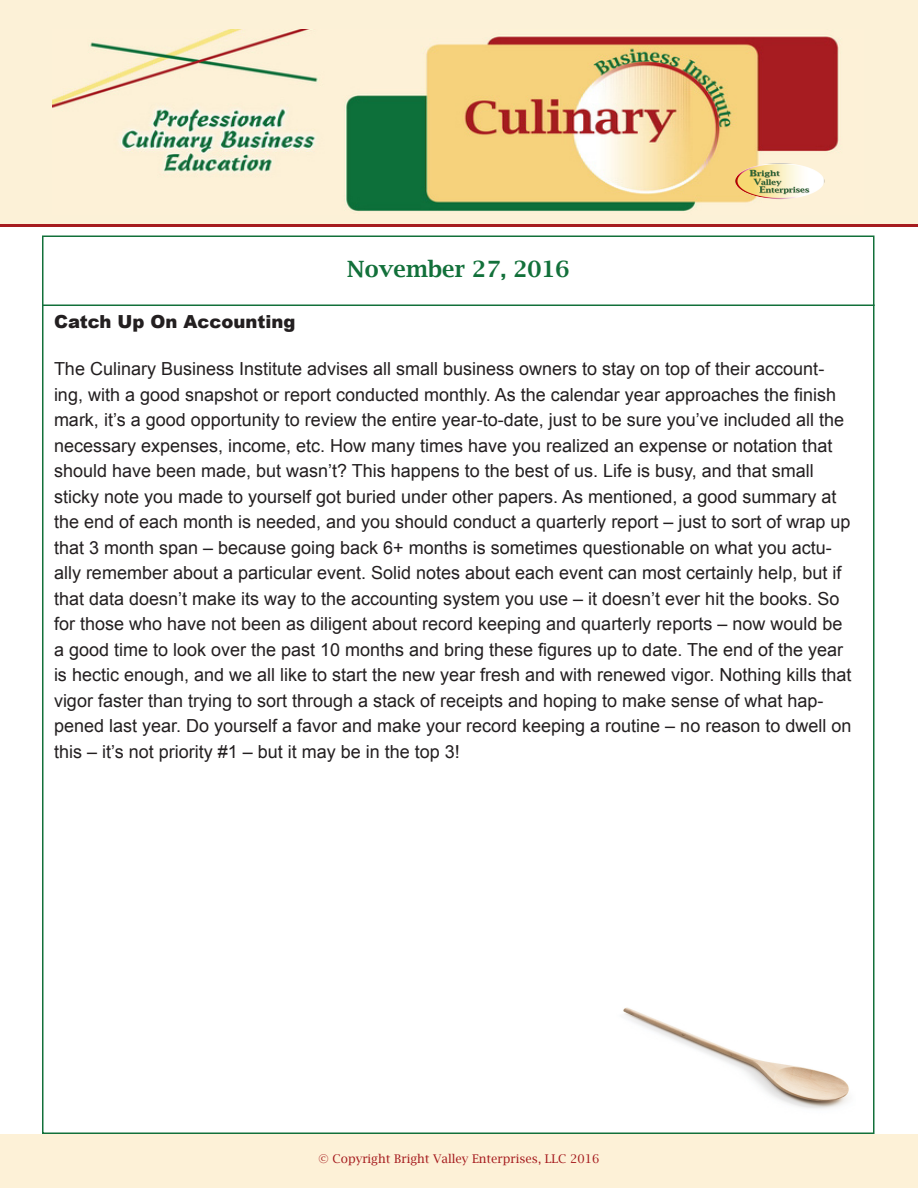
<style>
.page{position:relative;width:918px;height:1188px;background:#fff}
.page>*{position:absolute;margin:0;border:0;box-sizing:border-box;transform-origin:0 0}
.t1{font:600 22.5px "Lucida Bright";color:#12703a}
.t2{font:18px/25.5px "Arial";color:#231f20}
.t3{font:900 18px "Arial";color:#231f20}
.t4{font:12px "Lucida Bright";color:#a61c1f}
</style>
<div class="page">
<div style="left:0;top:0;width:918px;height:224px;background:#fcf1d7"></div>
<hr style="left:0;top:224px;width:918px;height:3px;background:#a61c1f">
<img style="left:52px;top:30px;width:787px;height:181px">
<hr style="left:42px;top:304px;width:833px;height:2px;background:#12703a">
<img style="left:734px;top:162px;width:92px;height:38px">
<img style="left:623px;top:1007px;width:226px;height:102px">
<p class="t1" style="left:347px;top:256px;width:224px">November 27, 2016</p>
<p class="t3" style="left:54px;top:309px;width:243px">Catch Up On Accounting</p>
<p class="t2" style="left:54px;top:356px;width:799px">The Culinary Business Institute advises all small business owners to stay on top of their account&shy;ing, with a good snapshot or report conducted monthly. As the calendar year approaches the finish mark, it’s a good opportunity to review the entire year-to-date, just to be sure you’ve included all the necessary expenses, income, etc. How many times have you realized an expense or notation that should have been made, but wasn’t? This happens to the best of us. Life is busy, and that small sticky note you made to yourself got buried under other papers. As mentioned, a good summary at the end of each month is needed, and you should conduct a quarterly report – just to sort of wrap up that 3 month span – because going back 6+ months is sometimes questionable on what you actu&shy;ally remember about a particular event. Solid notes about each event can most certainly help, but if that data doesn’t make its way to the accounting system you use – it doesn’t ever hit the books. So for those who have not been as diligent about record keeping and quarterly reports – now would be a good time to look over the past 10 months and bring these figures up to date. The end of the year is hectic enough, and we all like to start the new year fresh and with renewed vigor. Nothing kills that vigor faster than trying to sort through a stack of receipts and hoping to make sense of what hap&shy;pened last year. Do yourself a favor and make your record keeping a routine – no reason to dwell on this – it’s not priority #1 – but it may be in the top 3!</p>
<p class="t4" style="left:319px;top:1152px;width:282px">© Copyright Bright Valley Enterprises, LLC 2016</p>
</div>
